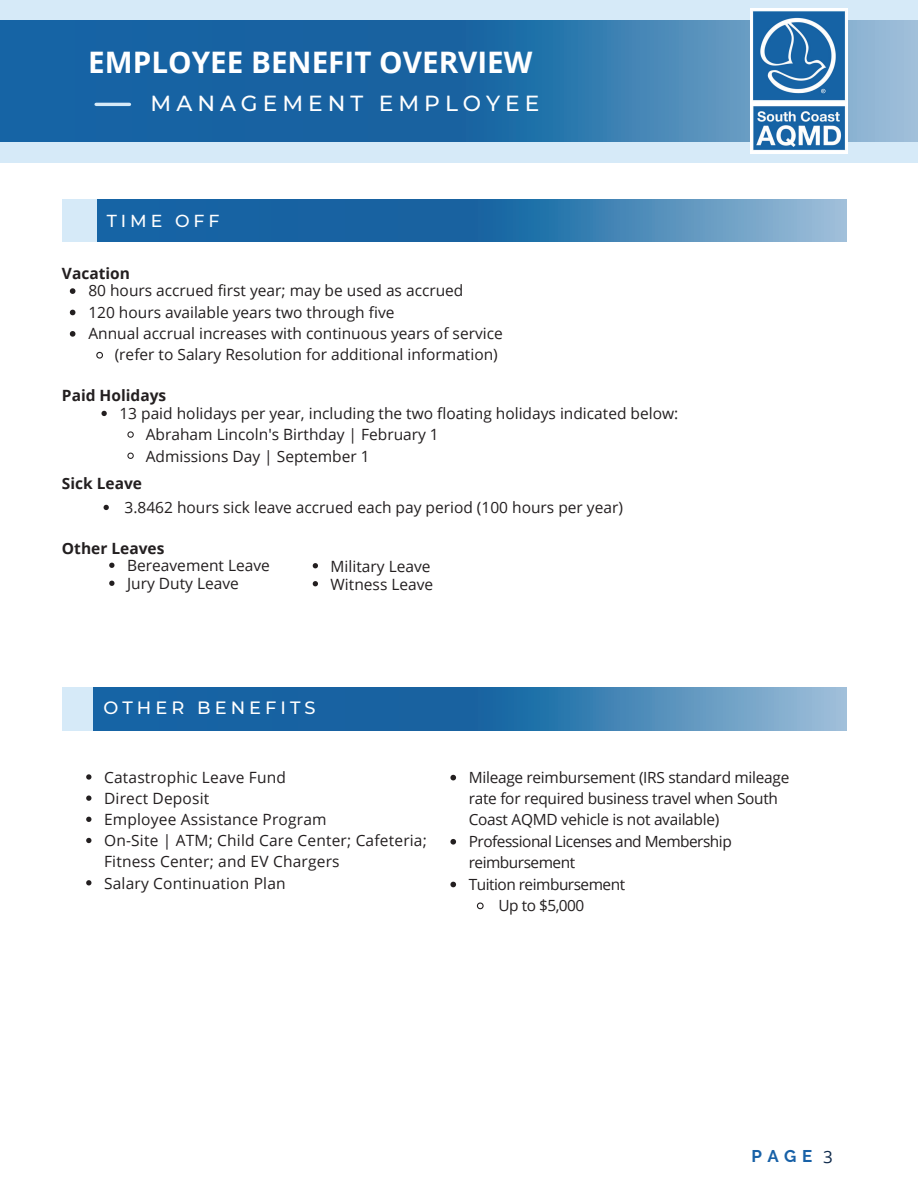
<style>
.page{position:relative;width:918px;height:1188px;background:#fff}
.page>*{position:absolute;margin:0;border:0;box-sizing:border-box;transform-origin:0 0}
.t1{font:700 29.7px "Open Sans";color:#fff}
.t2{font:500 21.75px "Montserrat";letter-spacing:.23em;color:#fff}
.t3{font:500 17.85px "Montserrat";letter-spacing:.23em;color:#fff}
.t4{font:500 17.4px "Montserrat";letter-spacing:.23em;color:#fff}
.t5{font:700 16.95px "Raleway";color:#1861a7}
.t6{font:15.45px/21.1px "Open Sans";color:#231f20}
.t7{font:15.45px "Open Sans";letter-spacing:-.02em;color:#231f20}
.t8{font:15.45px "Open Sans";letter-spacing:-.03em;color:#231f20}
.t9{font:700 15.45px "Open Sans";color:#231f20}
.s1{font-family:"Open Sans";font-weight:400;color:#0d284a}
</style>
<div class="page">
<div style="left:0;top:0;width:918px;height:162px;background:#d6eaf8"></div>
<svg style="left:0;top:20px;width:918px;height:122px;background:#2e74ac"></svg>
<img style="left:750px;top:8px;width:97px;height:145px">
<hr style="left:96px;top:103px;width:33px;height:3px;background:#d6eaf8">
<svg style="left:97px;top:199px;width:750px;height:43px;background:#3679af"></svg>
<div style="left:62px;top:199px;width:35px;height:43px;background:#d6eaf8"></div>
<svg style="left:70px;top:288px;width:5px;height:6px"></svg>
<svg style="left:70px;top:310px;width:5px;height:5px"></svg>
<svg style="left:70px;top:331px;width:5px;height:6px"></svg>
<svg style="left:96px;top:351px;width:7px;height:8px"></svg>
<svg style="left:101px;top:411px;width:6px;height:5px"></svg>
<svg style="left:127px;top:431px;width:7px;height:7px"></svg>
<svg style="left:127px;top:452px;width:7px;height:7px"></svg>
<svg style="left:104px;top:505px;width:5px;height:5px"></svg>
<svg style="left:109px;top:563px;width:6px;height:5px"></svg>
<svg style="left:109px;top:581px;width:6px;height:5px"></svg>
<svg style="left:313px;top:563px;width:5px;height:5px"></svg>
<svg style="left:313px;top:581px;width:5px;height:5px"></svg>
<div style="left:62px;top:687px;width:32px;height:44px;background:#d6eaf8"></div>
<svg style="left:94px;top:687px;width:753px;height:44px;background:#3679af"></svg>
<svg style="left:86px;top:774px;width:5px;height:6px"></svg>
<svg style="left:86px;top:796px;width:5px;height:5px"></svg>
<svg style="left:86px;top:817px;width:5px;height:5px"></svg>
<svg style="left:86px;top:838px;width:5px;height:5px"></svg>
<svg style="left:86px;top:880px;width:5px;height:5px"></svg>
<svg style="left:450px;top:775px;width:6px;height:5px"></svg>
<svg style="left:450px;top:839px;width:6px;height:6px"></svg>
<svg style="left:450px;top:882px;width:6px;height:5px"></svg>
<svg style="left:476px;top:902px;width:8px;height:8px"></svg>
<h1 class="t1" style="left:88px;top:41px;width:446px">EMPLOYEE BENEFIT OVERVIEW</h1>
<h2 class="t2" style="left:151px;top:90px;width:390px">MANAGEMENT EMPLOYEE</h2>
<p class="t4" style="left:107px;top:210px;width:114px">TIME OFF</p>
<p class="t9" style="left:62px;top:262px;width:70px">Vacation</p>
<p class="t6" style="left:88px;top:280px;width:377px">80 hours accrued first year; may be used as accrued</p>
<p class="t6" style="left:88px;top:301px;width:308px">120 hours available years two through five</p>
<p class="t6" style="left:88px;top:322px;width:416px">Annual accrual increases with continuous years of service</p>
<p class="t6" style="left:115px;top:344px;width:385px">(refer to Salary Resolution for additional information)</p>
<p class="t9" style="left:62px;top:385px;width:106px">Paid Holidays</p>
<p class="t6" style="left:146px;top:403px;width:534px;text-indent:-26px">13 paid holidays per year, including the two floating holidays indicated below:<br>Abraham Lincoln's Birthday | February 1<br>Admissions Day | September 1</p>
<p class="t9" style="left:62px;top:472px;width:82px">Sick Leave</p>
<p class="t6" style="left:125px;top:497px;width:500px">3.8462 hours sick leave accrued each pay period (100 hours per year)</p>
<p class="t9" style="left:62px;top:537px;width:104px">Other Leaves</p>
<p class="t6" style="left:127px;top:556px;width:144px;line-height:18px">Bereavement Leave<br>Jury Duty Leave</p>
<p class="t6" style="left:331px;top:557px;width:104px;line-height:18px">Military Leave<br>Witness Leave</p>
<p class="t3" style="left:103px;top:697px;width:214px">OTHER BENEFITS</p>
<p class="t6" style="left:104px;top:766px;width:324px">Catastrophic Leave Fund<br>Direct Deposit<br>Employee Assistance Program<br>On-Site | ATM; Child Care Center; Cafeteria;<br>Fitness Center; and EV Chargers<br>Salary Continuation Plan</p>
<p class="t7" style="left:469px;top:766px;width:322px">Mileage reimbursement (IRS standard mileage</p>
<p class="t7" style="left:469px;top:788px;width:311px">rate for required business travel when South</p>
<p class="t7" style="left:469px;top:809px;width:252px">Coast AQMD vehicle is not available)</p>
<p class="t8" style="left:469px;top:830px;width:265px">Professional Licenses and Membership</p>
<p class="t8" style="left:469px;top:852px;width:108px">reimbursement</p>
<p class="t8" style="left:469px;top:873px;width:158px">Tuition reimbursement</p>
<p class="t6" style="left:499px;top:894px;width:87px">Up to $5,000</p>
<p class="t5" style="left:751px;top:1146px;width:83px">PAGE <span class="s1">3</span></p>
</div>
